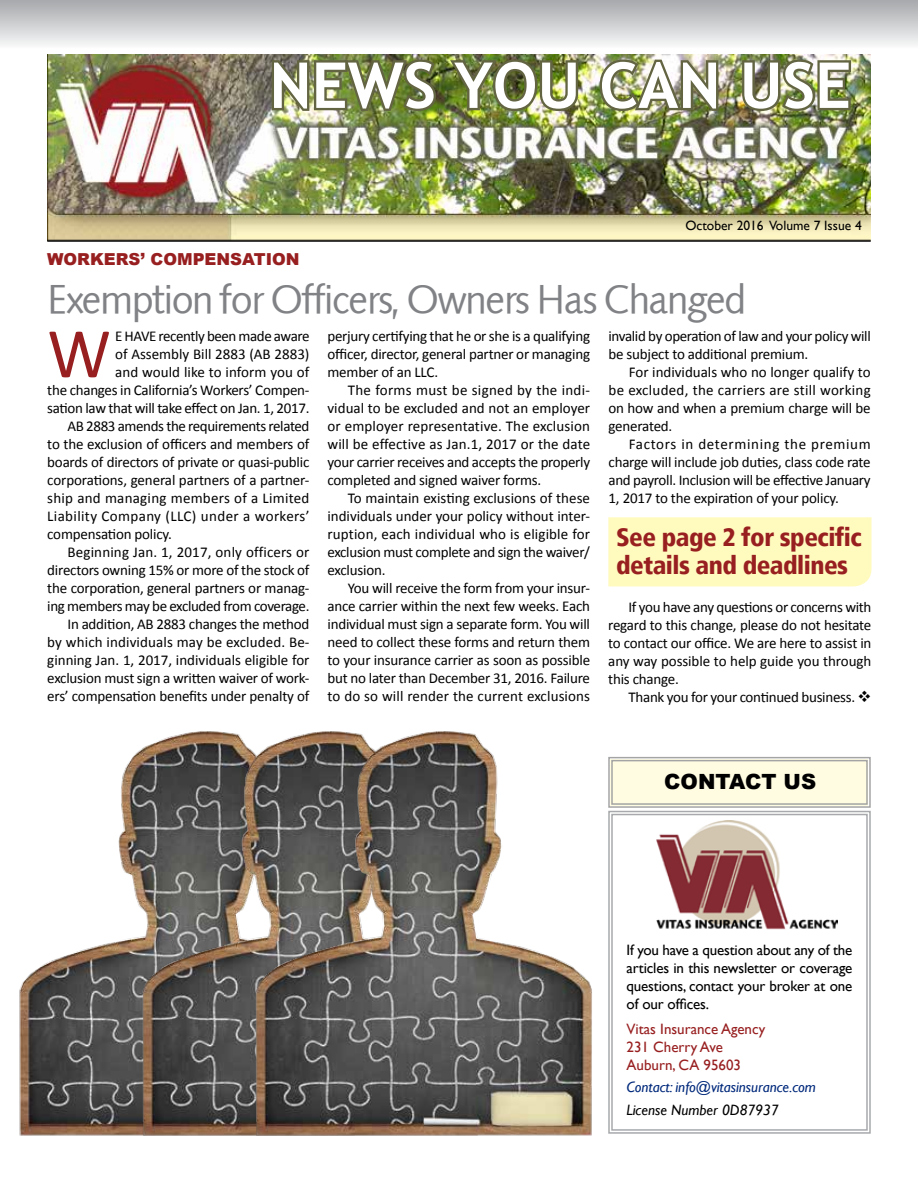
<style>
.page{position:relative;width:918px;height:1188px;background:#fff}
.page>*{position:absolute;margin:0;border:0;box-sizing:border-box;transform-origin:0 0}
.t1{font:71.7px "Calibri";color:#981f20}
.t2{font:700 63.3px "Trebuchet MS";color:#fff}
.t3{font:39px "Symphony";letter-spacing:-.03em;color:#808285}
.t4{font:900 condensed 25.5px/28.5px "Frutiger LT";letter-spacing:-.02em;color:#981f20}
.t5{font:900 21px "Arial";color:#000}
.t6{font:900 16.5px "Arial";color:#981f20}
.t7{font:15px/18px "Calibri";letter-spacing:-.015em;color:#000;text-align:justify}
.t8{font:15px/18px "Gill Sans";letter-spacing:-.01em;color:#000;text-align:justify}
.t9{font:15px "Calibri";letter-spacing:.01em;color:#000}
.t10{font:15px/18px "Gill Sans";color:#981f20}
.t11{font:15px "Calibri";letter-spacing:.025em;color:#000}
.t12{font:15px "Calibri";letter-spacing:.015em;color:#000}
.t13{font:italic 15px "Gill Sans";color:#00297b}
.t14{font:15px "Calibri";letter-spacing:.005em;color:#000}
.t15{font:italic 15px "Gill Sans";color:#000}
.t16{font:13.5px "Gill Sans";color:#000}
</style>
<div class="page">
<div style="left:0;top:0;width:918px;height:53px;background:linear-gradient(to bottom,#a5a7aa,#fff)"></div>
<svg style="left:631px;top:810px;width:240px;height:324px"></svg>
<svg style="left:631px;top:757px;width:240px;height:51px;background:#f4f2db"></svg>
<img style="left:47px;top:54px;width:824px;height:186px">
<img style="left:269px;top:57px;width:170px;height:56px">
<img style="left:446px;top:56px;width:135px;height:58px">
<img style="left:597px;top:57px;width:124px;height:57px">
<img style="left:740px;top:57px;width:113px;height:57px">
<hr style="left:47px;top:240px;width:824px;height:1px;background:#000">
<hr style="left:47px;top:241px;width:824px;height:1px;background:#000">
<img style="left:657px;top:820px;width:181px;height:113px">
<div style="left:608px;top:517px;width:264px;height:69px;background:#fffabe"></div>
<img style="left:19px;top:944px;width:84px;height:192px">
<img style="left:103px;top:731px;width:114px;height:405px">
<img style="left:217px;top:731px;width:414px;height:405px">
<h2 class="t2" style="left:269px;top:46px;width:583px">NEWS YOU CAN USE</h2>
<p class="t6" style="left:47px;top:247px;width:254px">WORKERS’ COMPENSATION</p>
<p class="t16" style="left:685px;top:218px;width:178px">October 2016 Volume 7 Issue 4</p>
<h3 class="t3" style="left:47px;top:275px;width:700px">Exemption for Officers, Owners Has Changed</h3>
<h1 class="t1" style="left:47px;top:308px;width:65px">W</h1>
<p class="t7" style="left:115px;top:327px;width:196px">E HAVE recently been made aware</p>
<p class="t7" style="left:115px;top:345px;width:196px">of Assembly Bill 2883 (AB 2883)</p>
<p class="t14" style="left:115px;top:363px;width:196px">and would like to inform you of</p>
<p class="t7" style="left:47px;top:381px;width:264px">the changes in California’s Workers’ Compen-</p>
<p class="t7" style="left:47px;top:399px;width:264px">sation law that will take effect on Jan. 1, 2017.</p>
<p class="t7" style="left:68px;top:417px;width:243px">AB 2883 amends the requirements related</p>
<p class="t7" style="left:47px;top:435px;width:264px">to the exclusion of officers and members of</p>
<p class="t7" style="left:47px;top:453px;width:264px">boards of directors of private or quasi-public</p>
<p class="t7" style="left:47px;top:471px;width:264px">corporations, general partners of a partner-</p>
<p class="t12" style="left:47px;top:489px;width:264px">ship and managing members of a Limited</p>
<p class="t11" style="left:47px;top:507px;width:264px">Liability Company (LLC) under a workers’</p>
<p class="t7" style="left:47px;top:525px;width:126px">compensation policy.</p>
<p class="t9" style="left:68px;top:543px;width:243px">Beginning Jan. 1, 2017, only officers or</p>
<p class="t7" style="left:47px;top:561px;width:264px">directors owning 15% or more of the stock of</p>
<p class="t7" style="left:47px;top:579px;width:264px">the corporation, general partners or manag-</p>
<p class="t7" style="left:47px;top:597px;width:264px">ing members may be excluded from coverage.</p>
<p class="t7" style="left:68px;top:615px;width:243px">In addition, AB 2883 changes the method</p>
<p class="t9" style="left:47px;top:633px;width:264px">by which individuals may be excluded. Be-</p>
<p class="t7" style="left:47px;top:651px;width:264px">ginning Jan. 1, 2017, individuals eligible for</p>
<p class="t7" style="left:47px;top:669px;width:264px">exclusion must sign a written waiver of work-</p>
<p class="t7" style="left:47px;top:687px;width:264px">ers’ compensation benefits under penalty of</p>
<p class="t7" style="left:328px;top:327px;width:264px">perjury certifying that he or she is a qualifying officer, director, general partner or managing member of an LLC.</p>
<p class="t7" style="left:328px;top:381px;width:264px;text-indent:20px">The forms must be signed by the indi&shy;vidual to be excluded and not an employer or employer representative. The exclusion will be effective as Jan.1, 2017 or the date your carrier receives and accepts the properly completed and signed waiver forms.</p>
<p class="t7" style="left:328px;top:489px;width:264px;text-indent:20px">To maintain existing exclusions of these individuals under your policy without inter&shy;ruption, each individual who is eligible for exclusion must complete and sign the waiver/ exclusion.</p>
<p class="t7" style="left:328px;top:579px;width:264px;text-indent:20px">You will receive the form from your insur&shy;ance carrier within the next few weeks. Each individual must sign a separate form. You will need to collect these forms and return them to your insurance carrier as soon as possible but no later than December 31, 2016. Failure to do so will render the current exclusions</p>
<p class="t7" style="left:609px;top:327px;width:264px">invalid by operation of law and your policy will be subject to additional premium.</p>
<p class="t7" style="left:609px;top:363px;width:264px;text-indent:20px">For individuals who no longer qualify to be excluded, the carriers are still working on how and when a premium charge will be generated.</p>
<p class="t7" style="left:609px;top:435px;width:264px;text-indent:20px">Factors in determining the premium charge will include job duties, class code rate and payroll. Inclusion will be effective January 1, 2017 to the expiration of your policy.</p>
<h3 class="t4" style="left:616px;top:523px;width:247px">See page 2 for specific details and deadlines</h3>
<p class="t7" style="left:608px;top:598px;width:265px;text-indent:20px">If you have any questions or concerns with regard to this change, please do not hesitate to contact our office. We are here to assist in any way possible to help guide you through this change.</p>
<p class="t7" style="left:628px;top:688px;width:244px">Thank you for your continued business. ❖</p>
<h3 class="t5" style="left:664px;top:766px;width:153px">CONTACT US</h3>
<p class="t8" style="left:627px;top:941px;width:227px">If you have a question about any of the articles in this newsletter or coverage questions, contact your broker at one of our offices.</p>
<p class="t10" style="left:627px;top:1020px;width:140px">Vitas Insurance Agency<br>231 Cherry Ave<br>Auburn, CA 95603</p>
<p class="t13" style="left:627px;top:1078px;width:191px">Contact: info@vitasinsurance.com</p>
<p class="t15" style="left:627px;top:1101px;width:154px">License Number 0D87937</p>
</div>
